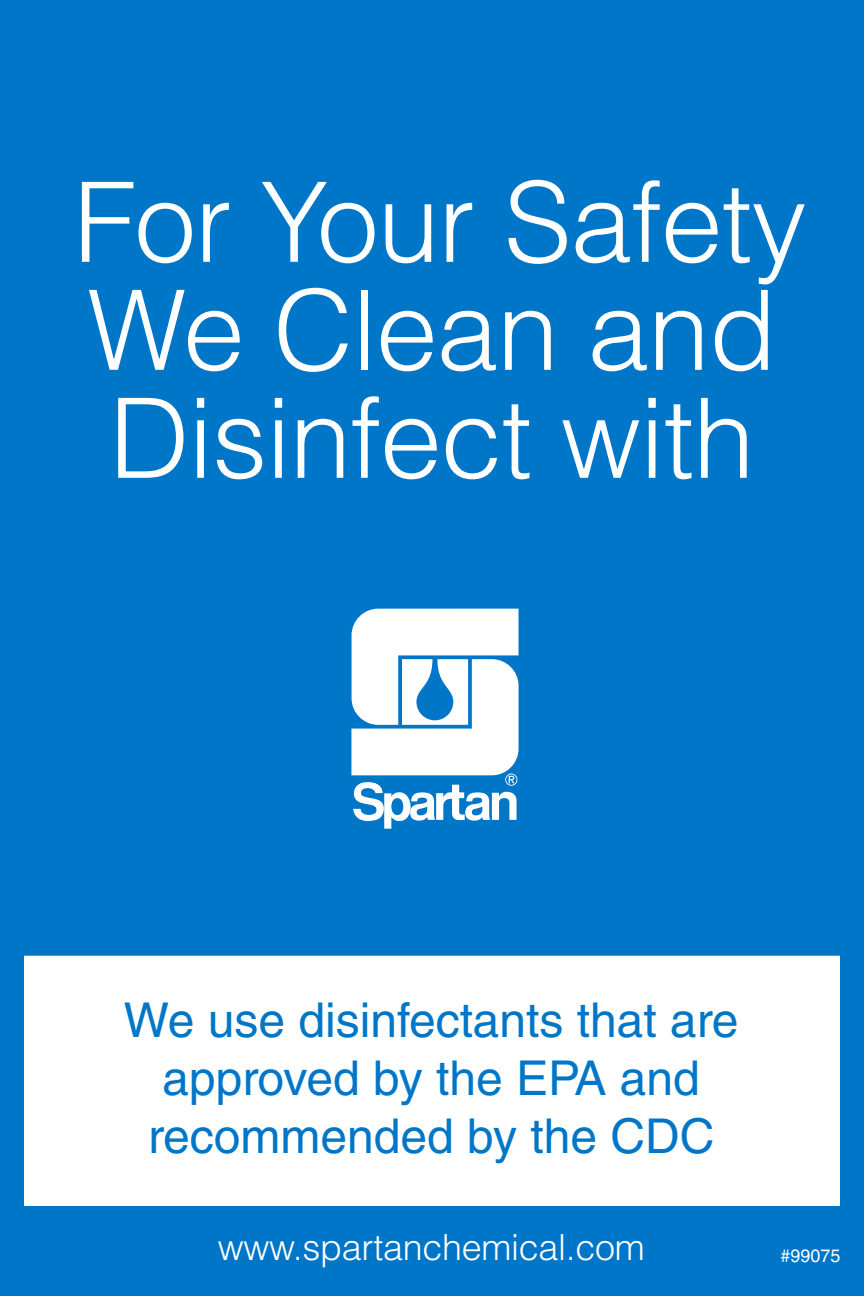
<style>
.page{position:relative;width:864px;height:1296px;background:#0076c8}
.page>*{position:absolute;margin:0;border:0;box-sizing:border-box;transform-origin:0 0}
.t1{font:300 111px/108px "Helvetica LT Std";letter-spacing:-.01em;color:#fff}
.t2{font:48px/57.6px "Helvetica LT Std";color:#0076c8;text-align:center}
.t3{font:300 36px "Helvetica LT Std";letter-spacing:-.01em;color:#fff}
.t4{font:18px "Helvetica LT Std";color:#fff}
</style>
<div class="page">
<div style="left:24px;top:955px;width:816px;height:251px;background:#fff"></div>
<svg style="left:351px;top:609px;width:168px;height:220px"></svg>
<h1 class="t1" style="left:74px;top:167px;width:735px">For Your Safety<br>We Clean and<br>Disinfect with</h1>
<p class="t2" style="left:124px;top:992px;width:616px">We use disinfectants that are approved by the EPA and recommended by the CDC</p>
<p class="t3" style="left:218px;top:1225px;width:428px">www.spartanchemical.com</p>
<p class="t4" style="left:780px;top:1245px;width:62px">#99075</p>
</div>
